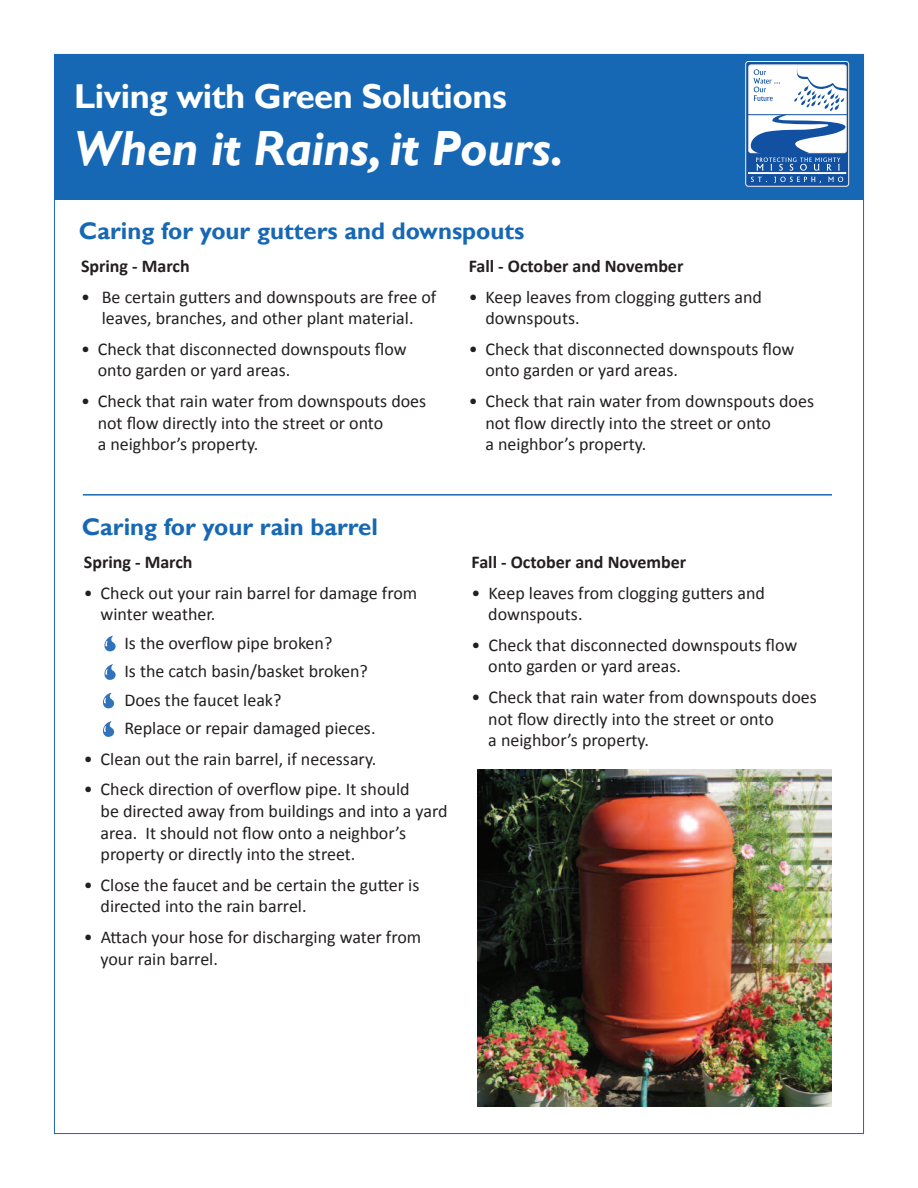
<style>
.page{position:relative;width:918px;height:1188px;background:#fff}
.page>*{position:absolute;margin:0;border:0;box-sizing:border-box;transform-origin:0 0}
.t1{font:italic 700 49.5px "Gill Sans";letter-spacing:-.015em;color:#fff}
.t2{font:700 34.5px "Gill Sans";letter-spacing:-.015em;color:#fff}
.t3{font:700 24px "Gill Sans";color:#1768b4}
.t4{font:18px/21.6px "Calibri";color:#231f20}
.t5{font:700 18px "Calibri";color:#231f20}
</style>
<div class="page">
<div style="left:54px;top:54px;width:810px;height:145px;background:#1768b4"></div>
<svg style="left:746px;top:62px;width:103px;height:125px"></svg>
<div style="left:745px;top:61px;width:104px;height:126px;border:1px solid #fdf1ea;border-radius:3px"></div>
<svg style="left:751px;top:177px;width:16px;height:5px"></svg>
<svg style="left:774px;top:177px;width:47px;height:6px"></svg>
<svg style="left:828px;top:177px;width:15px;height:5px"></svg>
<div style="left:748px;top:172px;width:98px;height:2px;border:1px solid #fff"></div>
<svg style="left:750px;top:62px;width:100px;height:109px"></svg>
<img style="left:477px;top:770px;width:354px;height:337px">
<hr style="left:83px;top:494px;width:749px;height:2px;background:#1768b4">
<svg style="left:104px;top:635px;width:12px;height:17px"></svg>
<svg style="left:104px;top:664px;width:12px;height:16px"></svg>
<svg style="left:103px;top:692px;width:11px;height:17px"></svg>
<svg style="left:103px;top:721px;width:11px;height:16px"></svg>
<h2 class="t2" style="left:74px;top:76px;width:434px">Living with Green Solutions</h2>
<h1 class="t1" style="left:74px;top:119px;width:492px">When it Rains, it Pours.</h1>
<h3 class="t3" style="left:79px;top:217px;width:447px">Caring for your gutters and downspouts</h3>
<p class="t5" style="left:81px;top:255px;width:110px">Spring - March</p>
<p class="t4" style="left:81px;top:287px;width:357px;text-align:center">• Be certain gutters and downspouts are free of leaves, branches, and other plant material.</p>
<p class="t4" style="left:98px;top:340px;width:311px;text-indent:-17px">• Check that disconnected downspouts flow onto garden or yard areas.</p>
<p class="t4" style="left:98px;top:392px;width:330px;text-indent:-17px">• Check that rain water from downspouts does not flow directly into the street or onto<br>a neighbor’s property.</p>
<p class="t5" style="left:469px;top:255px;width:216px">Fall - October and November</p>
<p class="t4" style="left:485px;top:287px;width:278px;text-indent:-17px">• Keep leaves from clogging gutters and downspouts.</p>
<p class="t4" style="left:485px;top:340px;width:311px;text-indent:-17px">• Check that disconnected downspouts flow onto garden or yard areas.</p>
<p class="t4" style="left:485px;top:392px;width:330px;text-indent:-17px">• Check that rain water from downspouts does not flow directly into the street or onto<br>a neighbor’s property.</p>
<h3 class="t3" style="left:82px;top:513px;width:298px">Caring for your rain barrel</h3>
<p class="t5" style="left:84px;top:551px;width:110px">Spring - March</p>
<p class="t4" style="left:101px;top:583px;width:318px;text-indent:-17px">• Check out your rain barrel for damage from winter weather.</p>
<p class="t4" style="left:124px;top:630px;width:253px;line-height:28.5px">Is the overflow pipe broken?<br>Is the catch basin/basket broken?<br>Does the faucet leak?<br>Replace or repair damaged pieces.</p>
<p class="t4" style="left:84px;top:750px;width:294px">• Clean out the rain barrel, if necessary.</p>
<p class="t4" style="left:101px;top:780px;width:348px;text-indent:-17px">• Check direction of overflow pipe. It should<br>be directed away from buildings and into a yard area. It should not flow onto a neighbor’s property or directly into the street.</p>
<p class="t4" style="left:101px;top:876px;width:320px;text-indent:-17px">• Close the faucet and be certain the gutter is directed into the rain barrel.</p>
<p class="t4" style="left:101px;top:928px;width:322px;text-indent:-17px">• Attach your hose for discharging water from your rain barrel.</p>
<p class="t5" style="left:472px;top:551px;width:216px">Fall - October and November</p>
<p class="t4" style="left:488px;top:583px;width:278px;text-indent:-17px">• Keep leaves from clogging gutters and downspouts.</p>
<p class="t4" style="left:488px;top:636px;width:311px;text-indent:-17px">• Check that disconnected downspouts flow onto garden or yard areas.</p>
<p class="t4" style="left:488px;top:688px;width:330px;text-indent:-17px">• Check that rain water from downspouts does not flow directly into the street or onto<br>a neighbor’s property.</p>
</div>
